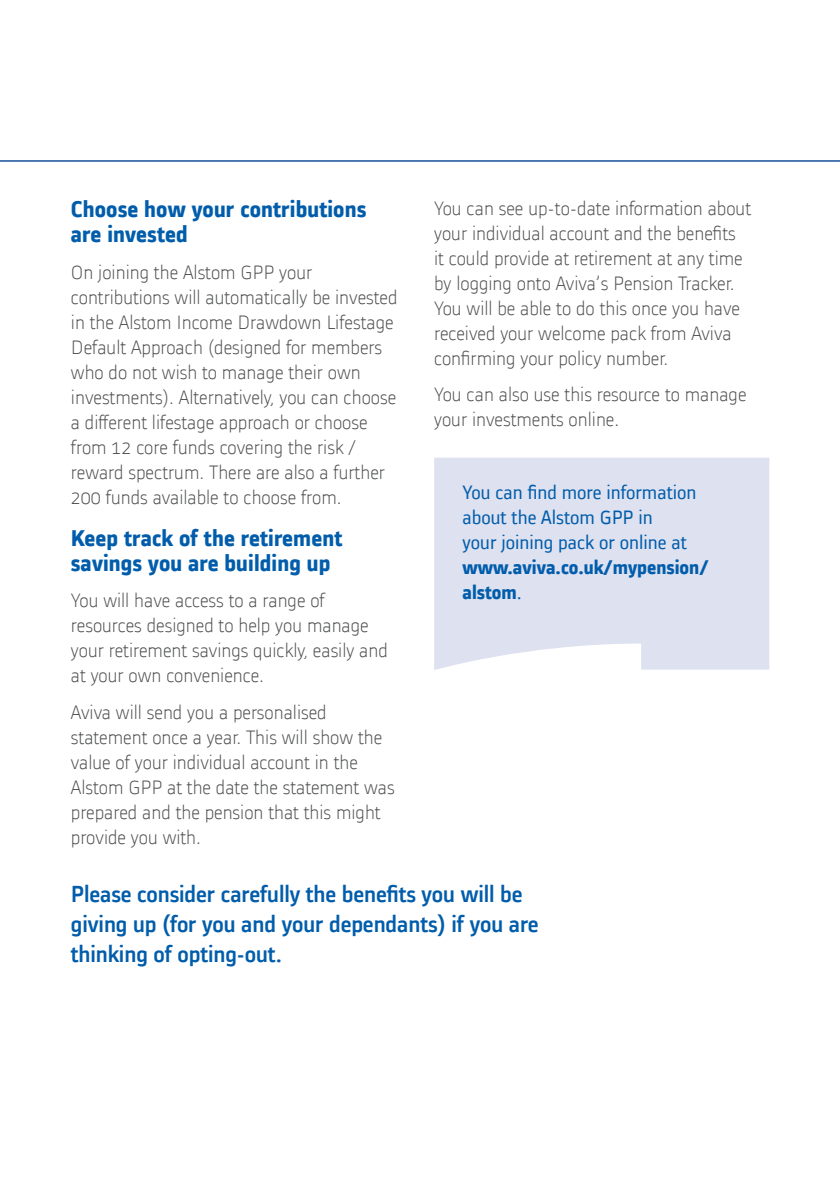
<style>
.page{position:relative;width:840px;height:1191px;background:#fff}
.page>*{position:absolute;margin:0;border:0;box-sizing:border-box;transform-origin:0 0}
.t1{font:500 24px/30px "Alstom";letter-spacing:-.005em;color:#015dab}
.t2{font:700 23.6px/25px "Alstom";letter-spacing:.005em;color:#015dab}
.t3{font:300 20px/25px "Alstom";color:#4b4c4d}
.t4{font:20px/25px "Alstom";color:#015dab}
.t5{font:700 20px/25px "Alstom";color:#015dab}
.s1{font-weight:400}
</style>
<div class="page">
<div style="left:434px;top:458px;width:334px;height:212px;background:#dee1f0"></div>
<hr style="left:0;top:160px;width:839px;height:2px;background:#4f7ab2">
<p class="t2" style="left:71px;top:195px;width:297px">Choose how your contributions are invested</p>
<p class="t3" style="left:71px;top:258px;width:328px">On joining the Alstom GPP your contributions will automatically be invested in the Alstom Income Drawdown Lifestage Default Approach (designed for members who do not wish to manage their own investments). Alternatively, you can choose a different lifestage approach or choose from 12 core funds covering the risk / reward spectrum. There are also a further 200 funds available to choose from.</p>
<p class="t2" style="left:71px;top:524px;width:273px">Keep track of the retirement savings you are building up</p>
<p class="t3" style="left:71px;top:586px;width:318px">You will have access to a range of resources designed to help you manage your retirement savings quickly, easily and at your own convenience.</p>
<p class="t3" style="left:71px;top:697px;width:325px">Aviva will send you a personalised statement once a year. This will show the value of your individual account in the Alstom GPP at the date the statement was prepared and the pension that this might provide you with.</p>
<p class="t3" style="left:434px;top:194px;width:318px">You can see up-to-date information about your individual account and the benefits<br>it could provide at retirement at any time by logging onto Aviva’s Pension Tracker.<br>You will be able to do this once you have received your welcome pack from Aviva confirming your policy number.</p>
<p class="t3" style="left:434px;top:380px;width:313px">You can also use this resource to manage your investments online.</p>
<p class="t4" style="left:462px;top:478px;width:235px">You can find more information about the Alstom GPP in<br>your joining pack or online at</p>
<p class="t5" style="left:462px;top:553px;width:247px">www.aviva.co.uk/mypension/ alstom<span class="s1">.</span></p>
<p class="t1" style="left:71px;top:877px;width:469px">Please consider carefully the benefits you will be giving up (for you and your dependants) if you are thinking of opting-out.</p>
</div>
